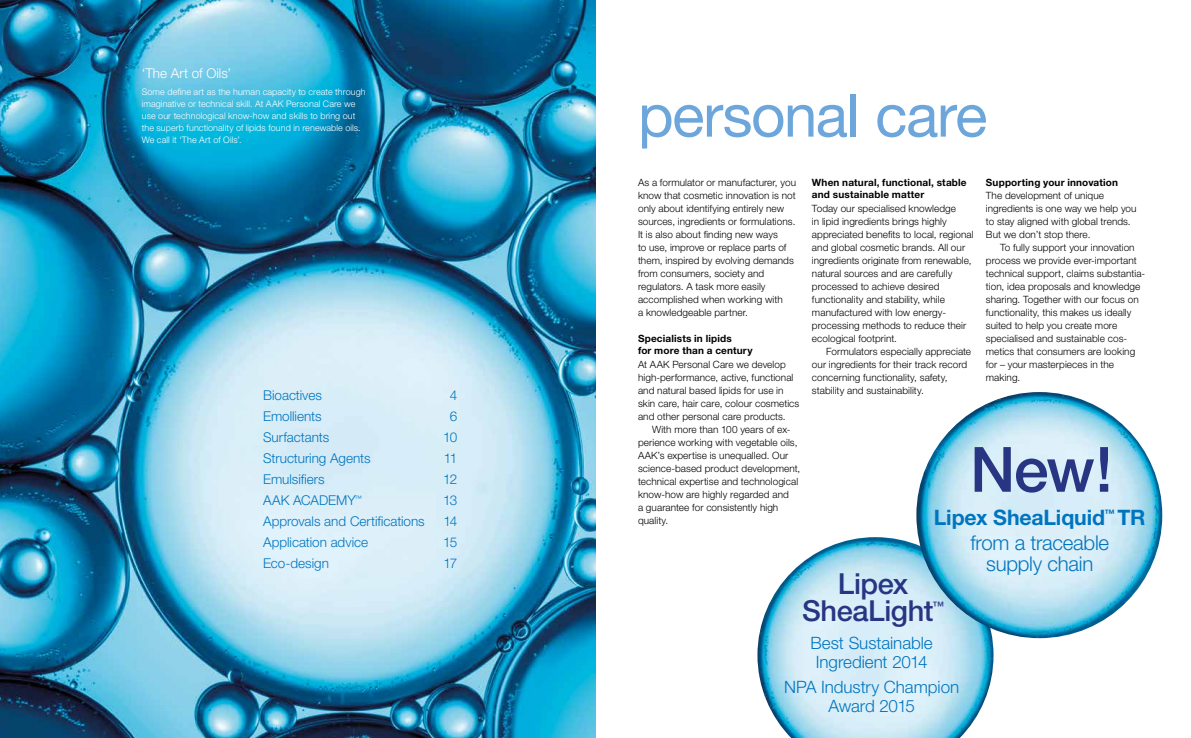
<style>
.page{position:relative;width:1191px;height:738px;background:#fff}
.page>*{position:absolute;margin:0;border:0;box-sizing:border-box;transform-origin:0 0}
.t1{font:500 62.5px "Helvetica Neue";color:#283583}
.t2{font:60px "Helvetica Neue";letter-spacing:-.025em;color:#6ca6db}
.t3{font:500 28.9px/27.4px "Helvetica Neue";letter-spacing:-.015em;color:#283583;text-align:center}
.t4{font:700 21.3px "Helvetica Neue";letter-spacing:-.005em;color:#0075bf}
.t5{font:300 20.4px/20.4px "Helvetica Neue";letter-spacing:-.015em;color:#0075bf;text-align:center}
.t6{font:300 17px/19px "Helvetica Neue";letter-spacing:-.005em;color:#0075bf;text-align:center}
.t7{font:300 13.5px "Helvetica Neue";letter-spacing:-.005em;color:#0075bf}
.t8{font:300 13.5px "Helvetica Neue";color:#fff}
.t9{font:500 11.7px "Helvetica Neue";color:#283583}
.t10{font:300 10px/13px "Helvetica Neue";letter-spacing:.005em;color:#000}
.t11{font:700 10px/12px "Helvetica Neue";letter-spacing:.015em;color:#000}
.t12{font:300 9px/12px "Helvetica Neue";letter-spacing:.01em;color:#fff}
</style>
<div class="page">
<img style="left:757px;top:537px;width:236px;height:200px">
<img style="left:0;top:0;width:595px;height:737px">
<img style="left:916px;top:392px;width:246px;height:245px;border-radius:123px">
<h3 class="t8" style="left:142px;top:64px;width:91px">‘The Art of Oils’</h3>
<p class="t12" style="left:142px;top:86px;width:225px">Some define art as the human capacity to create through imaginative or technical skill. At AAK Personal Care we use our technological know-how and skills to bring out the superb functionality of lipids found in renewable oils.<br>We call it ‘The Art of Oils’.</p>
<h3 class="t7" style="left:263px;top:387px;width:60px">Bioactives</h3>
<h3 class="t7" style="left:450px;top:387px;width:9px">4</h3>
<h3 class="t7" style="left:263px;top:408px;width:60px">Emollients</h3>
<h3 class="t7" style="left:450px;top:408px;width:9px">6</h3>
<h3 class="t7" style="left:263px;top:429px;width:68px">Surfactants</h3>
<h3 class="t7" style="left:443px;top:429px;width:16px">10</h3>
<h3 class="t7" style="left:263px;top:450px;width:109px">Structuring Agents</h3>
<h3 class="t7" style="left:444px;top:450px;width:15px">11</h3>
<h3 class="t7" style="left:263px;top:471px;width:63px">Emulsifiers</h3>
<h3 class="t7" style="left:443px;top:471px;width:15px">12</h3>
<h3 class="t7" style="left:263px;top:492px;width:100px">AAK ACADEMY<sup>™</sup></h3>
<h3 class="t7" style="left:443px;top:492px;width:16px">13</h3>
<h3 class="t7" style="left:263px;top:513px;width:163px">Approvals and Certifications</h3>
<h3 class="t7" style="left:443px;top:513px;width:15px">14</h3>
<h3 class="t7" style="left:263px;top:534px;width:107px">Application advice</h3>
<h3 class="t7" style="left:443px;top:534px;width:15px">15</h3>
<h3 class="t7" style="left:263px;top:555px;width:67px">Eco-design</h3>
<h3 class="t7" style="left:443px;top:555px;width:15px">17</h3>
<h2 class="t2" style="left:638px;top:79px;width:351px">personal care</h2>
<p class="t11" style="left:986px;top:176px;width:134px">Supporting your innovation</p>
<p class="t10" style="left:986px;top:188px;width:152px">The development of unique ingredients is one way we help you to stay aligned with global trends.<br>But we don’t stop there.</p>
<p class="t10" style="left:986px;top:240px;width:161px;text-indent:14px">To fully support your innovation process we provide ever-important technical support, claims substantia&shy;tion, idea proposals and knowledge sharing. Together with our focus on functionality, this makes us ideally suited to help you create more specialised and sustainable cos&shy;metics that consumers are looking for – your masterpieces in the making.</p>
<p class="t11" style="left:812px;top:176px;width:156px">When natural, functional, stable and sustainable matter</p>
<p class="t10" style="left:812px;top:201px;width:163px">Today our specialised knowledge<br>in lipid ingredients brings highly appreciated benefits to local, regional and global cosmetic brands. All our ingredients originate from renewable, natural sources and are carefully processed to achieve desired functionality and stability, while manufactured with low energy&shy;processing methods to reduce their ecological footprint.</p>
<p class="t10" style="left:812px;top:344px;width:161px;text-indent:14px">Formulators especially appreciate our ingredients for their track record concerning functionality, safety, stability and sustainability.</p>
<p class="t10" style="left:638px;top:175px;width:159px">As a formulator or manufacturer, you know that cosmetic innovation is not only about identifying entirely new sources, ingredients or formulations.<br>It is also about finding new ways<br>to use, improve or replace parts of them, inspired by evolving demands from consumers, society and regulators. A task more easily accomplished when working with<br>a knowledgeable partner.</p>
<p class="t11" style="left:638px;top:332px;width:116px">Specialists in lipids<br>for more than a century</p>
<p class="t10" style="left:638px;top:357px;width:163px">At AAK Personal Care we develop high-performance, active, functional and natural based lipids for use in skin care, hair care, colour cosmetics and other personal care products.</p>
<p class="t10" style="left:638px;top:422px;width:164px;text-indent:14px">With more than 100 years of ex&shy;perience working with vegetable oils,<br>AAK’s expertise is unequalled. Our science-based product development, technical expertise and technological know-how are highly regarded and<br>a guarantee for consistently high quality.</p>
<h1 class="t1" style="left:970px;top:432px;width:144px">New!</h1>
<h3 class="t4" style="left:934px;top:503px;width:213px">Lipex SheaLiquid<sup>™</sup> TR</h3>
<h3 class="t5" style="left:970px;top:532px;width:140px">from a traceable supply chain</h3>
<h3 class="t3" style="left:802px;top:569px;width:133px">Lipex<br>SheaLight</h3>
<p class="t9" style="left:932px;top:598px;width:13px">™</p>
<h3 class="t6" style="left:810px;top:633px;width:124px">Best Sustainable<br>Ingredient 2014</h3>
<h3 class="t6" style="left:784px;top:677px;width:176px;line-height:18px">NPA Industry Champion<br>Award 2015</h3>
</div>
